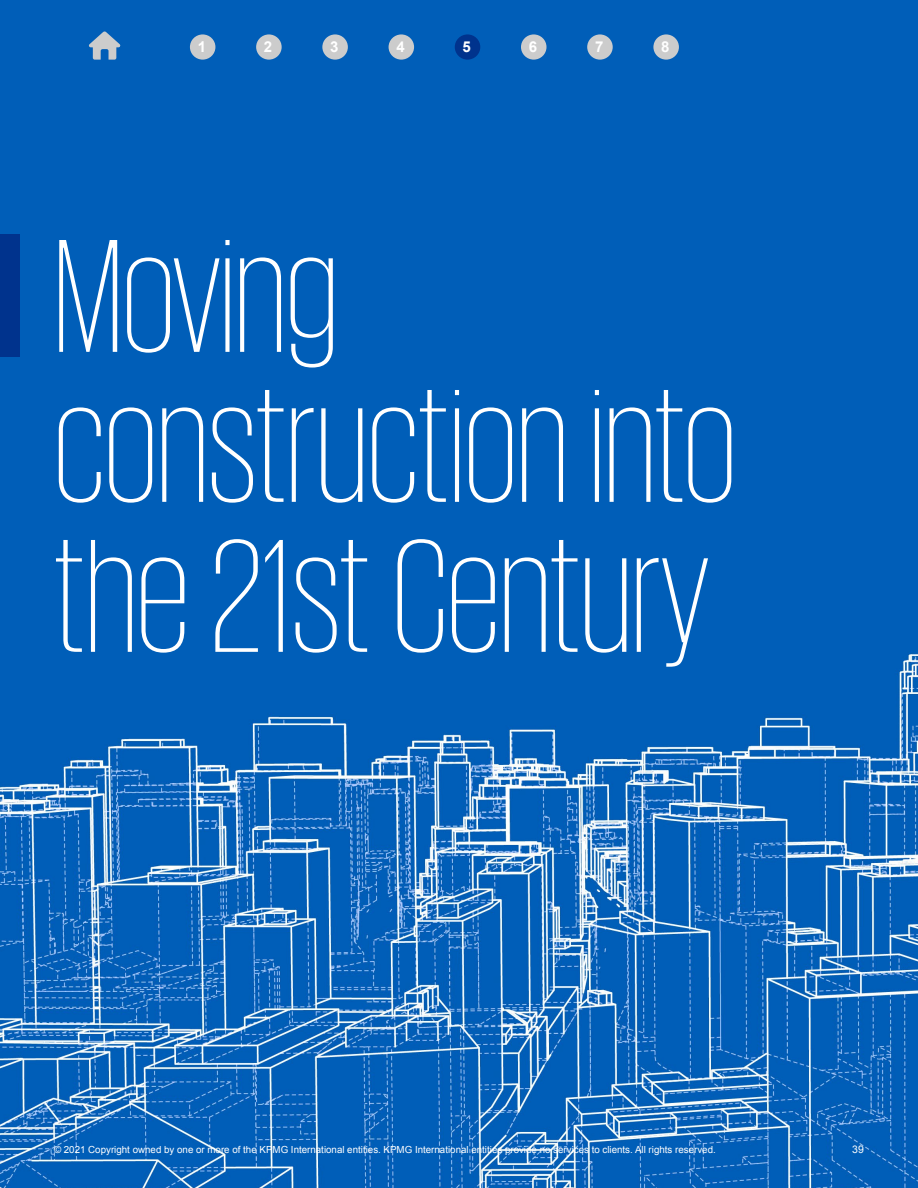
<style>
.page{position:relative;width:918px;height:1188px;background:#fff}
.page>*{position:absolute;margin:0;border:0;box-sizing:border-box;transform-origin:0 0}
.t1{font:200 165px/150px "KPMG";color:#fff}
.t2{font:700 15px "Arial";color:#fff}
.t3{font:10.5px "Arial";color:#fff}
.t4{font:9.75px "Arial";color:#fff}
</style>
<div class="page">
<img style="left:0;top:0;width:918px;height:1188px">
<div style="left:0;top:234px;width:20px;height:122px;background:#00338d"></div>
<svg style="left:89px;top:31px;width:32px;height:29px"></svg>
<div style="left:190px;top:34px;width:25px;height:26px;background:#ccc;border-radius:50%"></div>
<div style="left:256px;top:34px;width:26px;height:26px;background:#ccc;border-radius:50%"></div>
<div style="left:322px;top:34px;width:26px;height:26px;background:#ccc;border-radius:50%"></div>
<div style="left:389px;top:34px;width:25px;height:26px;background:#ccc;border-radius:50%"></div>
<div style="left:455px;top:34px;width:25px;height:26px;background:#00338d;border-radius:50%"></div>
<div style="left:521px;top:34px;width:26px;height:26px;background:#ccc;border-radius:50%"></div>
<div style="left:587px;top:34px;width:26px;height:26px;background:#ccc;border-radius:50%"></div>
<div style="left:653px;top:34px;width:26px;height:26px;background:#ccc;border-radius:50%"></div>
<h2 class="t2" style="left:198px;top:37px;width:10px">1</h2>
<h2 class="t2" style="left:264px;top:37px;width:10px">2</h2>
<h2 class="t2" style="left:330px;top:37px;width:10px">3</h2>
<h2 class="t2" style="left:396px;top:37px;width:10px">4</h2>
<h2 class="t2" style="left:463px;top:37px;width:10px">5</h2>
<h2 class="t2" style="left:529px;top:37px;width:10px">6</h2>
<h2 class="t2" style="left:595px;top:37px;width:10px">7</h2>
<h2 class="t2" style="left:661px;top:37px;width:10px">8</h2>
<h1 class="t1" style="left:54px;top:218px;width:684px">Moving construction into the 21st Century</h1>
<p class="t4" style="left:54px;top:1143px;width:663px">© 2021 Copyright owned by one or more of the KPMG International entities. KPMG International entities provide no services to clients. All rights reserved.</p>
<p class="t3" style="left:852px;top:1143px;width:13px">39</p>
</div>
